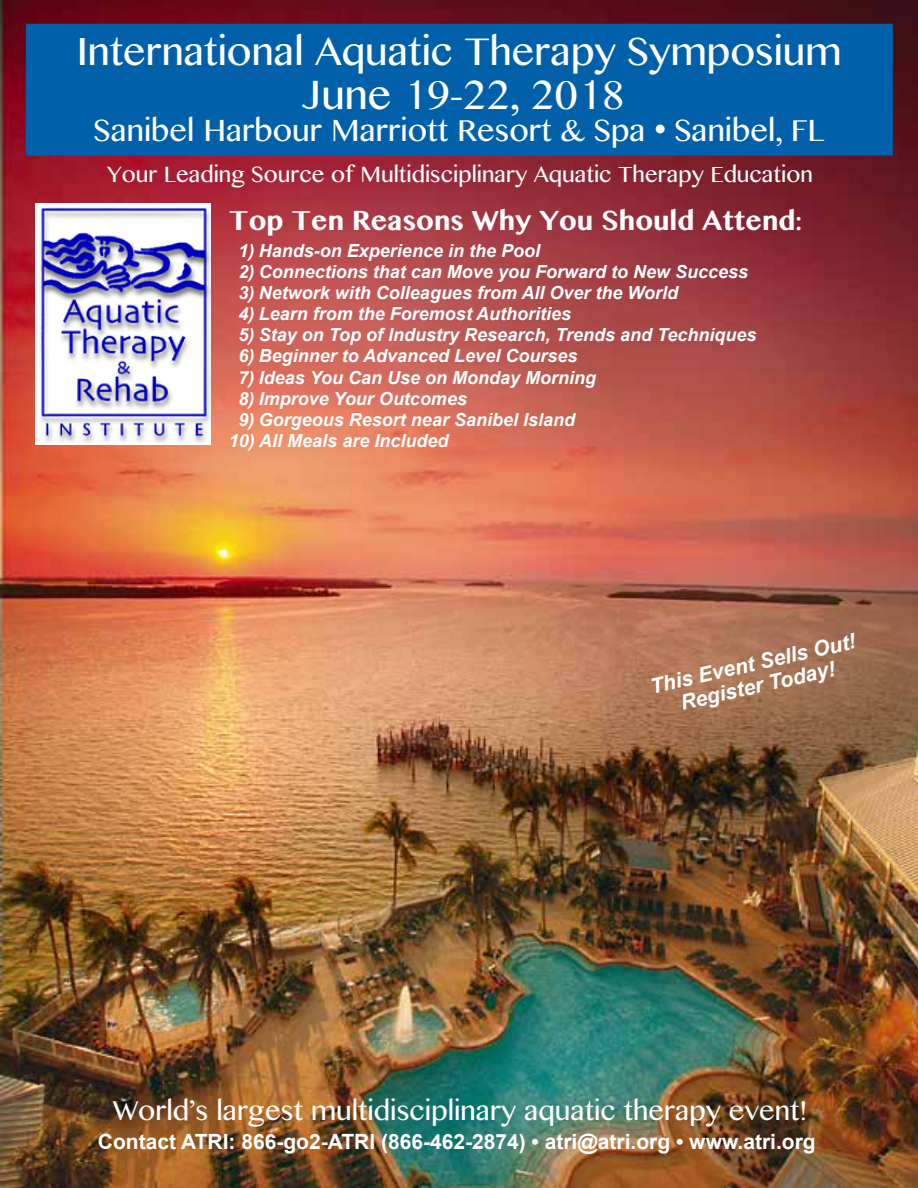
<style>
.page{position:relative;width:918px;height:1188px;background:#fff}
.page>*{position:absolute;margin:0;border:0;box-sizing:border-box;transform-origin:0 0}
.t1{font:36px "Bangla MN";color:#fff}
.t2{font:34.5px "Bangla MN";color:#fff}
.t3{font:27px "Bangla MN";color:#fff}
.t4{font:24px "Bangla MN";color:#fff}
.t5{font:700 24px "Bangla MN";color:#fff}
.t6{font:700 21px "Arial";color:#fff}
.t7{font:italic 700 21px/22.5px "Arial";color:#fff;text-align:center}
.t8{font:19.5px "Bangla MN";color:#fff}
.t9{font:italic 700 18px "Arial";color:#fff}
</style>
<div class="page">
<img style="left:0;top:0;width:918px;height:1188px">
<img style="left:35px;top:203px;width:175px;height:241px">
<div style="left:26px;top:24px;width:867px;height:132px;background:#0061aa;border:2px solid #0061aa"></div>
<h2 class="t2" style="left:77px;top:33px;width:766px">International Aquatic Therapy Symposium</h2>
<h1 class="t1" style="left:302px;top:75px;width:325px">June 19-22, 2018</h1>
<h3 class="t3" style="left:94px;top:116px;width:732px">Sanibel Harbour Marriott Resort &amp; Spa • Sanibel, FL</h3>
<p class="t8" style="left:107px;top:163px;width:707px">Your Leading Source of Multidisciplinary Aquatic Therapy Education</p>
<h3 class="t5" style="left:229px;top:208px;width:575px">Top Ten Reasons Why You Should Attend:</h3>
<p class="t9" style="left:238px;top:241px;width:303px">1) Hands-on Experience in the Pool</p>
<p class="t9" style="left:238px;top:262px;width:511px">2) Connections that can Move you Forward to New Success</p>
<p class="t9" style="left:238px;top:283px;width:441px">3) Network with Colleagues from All Over the World</p>
<p class="t9" style="left:238px;top:304px;width:334px">4) Learn from the Foremost Authorities</p>
<p class="t9" style="left:238px;top:325px;width:519px">5) Stay on Top of Industry Research, Trends and Techniques</p>
<p class="t9" style="left:238px;top:346px;width:340px">6) Beginner to Advanced Level Courses</p>
<p class="t9" style="left:238px;top:367px;width:359px">7) Ideas You Can Use on Monday Morning</p>
<p class="t9" style="left:238px;top:388px;width:230px">8) Improve Your Outcomes</p>
<p class="t9" style="left:238px;top:409px;width:338px">9) Gorgeous Resort near Sanibel Island</p>
<p class="t9" style="left:229px;top:430px;width:221px">10) All Meals are Included</p>
<p class="t7" style="left:648px;top:676px;width:212px;rotate:-13deg">This Event Sells Out!<br>Register Today!</p>
<h3 class="t4" style="left:113px;top:1098px;width:696px">World’s largest multidisciplinary aquatic therapy event!</h3>
<p class="t6" style="left:98px;top:1130px;width:719px">Contact ATRI: 866-go2-ATRI (866-462-2874) • atri@atri.org • www.atri.org</p>
</div>
